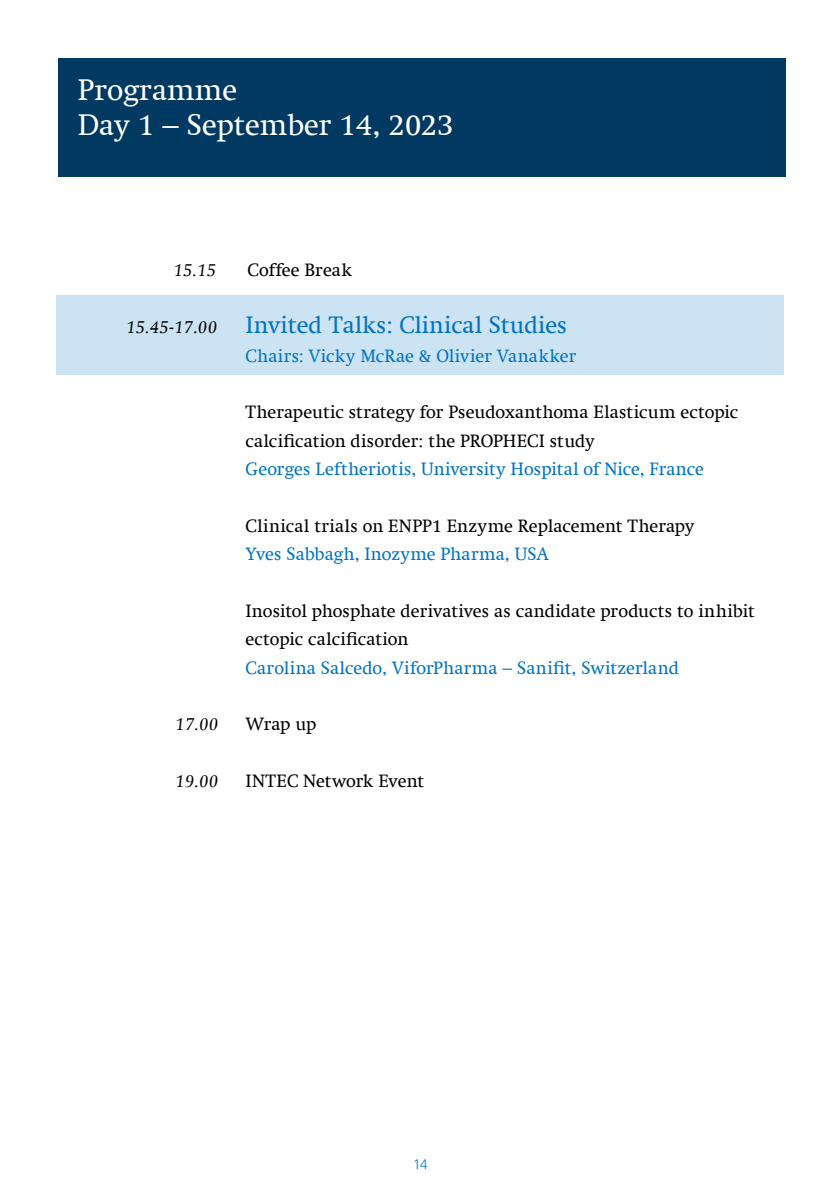
<style>
.page{position:relative;width:840px;height:1191px;background:#fff}
.page>*{position:absolute;margin:0;border:0;box-sizing:border-box;transform-origin:0 0}
.t1{font:30px/35.4px "Swift Com";color:#fff}
.t2{font:24px "Swift Com";color:#0074c5}
.t3{font:18px/28.4px "Swift Com";color:#000}
.t4{font:18px "Swift Com";letter-spacing:.005em;color:#0074c5}
.t5{font:italic 18px "Swift Com";color:#000}
.t6{font:300 14px "Univers Com 45";color:#0074c5}
.s1{font-style:italic;font-size:18px;color:#000}
</style>
<div class="page">
<div style="left:56px;top:296px;width:727px;height:79px;background:#cce3f3"></div>
<div style="left:58px;top:58px;width:726px;height:118px;background:#003a63"></div>
<h1 class="t1" style="left:78px;top:72px;width:377px">Programme<br>Day 1 – September 14, 2023</h1>
<p class="t5" style="left:173px;top:260px;width:45px">15.15</p>
<p class="t3" style="left:247px;top:256px;width:106px">Coffee Break</p>
<h2 class="t2" style="left:126px;top:311px;width:442px"><span class="s1">15.45-17.00</span> Invited Talks: Clinical Studies</h2>
<p class="t4" style="left:245px;top:345px;width:332px">Chairs: Vicky McRae &amp; Olivier Vanakker</p>
<p class="t3" style="left:245px;top:398px;width:494px">Therapeutic strategy for Pseudoxanthoma Elasticum ectopic calcification disorder: the PROPHECI study</p>
<p class="t4" style="left:245px;top:458px;width:460px">Georges Leftheriotis, University Hospital of Nice, France</p>
<p class="t3" style="left:245px;top:511px;width:450px">Clinical trials on ENPP1 Enzyme Replacement Therapy</p>
<p class="t4" style="left:245px;top:543px;width:304px">Yves Sabbagh, Inozyme Pharma, USA</p>
<p class="t3" style="left:245px;top:596px;width:510px">Inositol phosphate derivatives as candidate products to inhibit ectopic calcification</p>
<p class="t4" style="left:245px;top:657px;width:434px">Carolina Salcedo, ViforPharma – Sanifit, Switzerland</p>
<p class="t5" style="left:175px;top:713px;width:45px">17.00</p>
<p class="t3" style="left:245px;top:710px;width:72px">Wrap up</p>
<p class="t5" style="left:175px;top:770px;width:45px">19.00</p>
<p class="t3" style="left:245px;top:766px;width:180px">INTEC Network Event</p>
<p class="t6" style="left:413px;top:1155px;width:16px">14</p>
</div>
